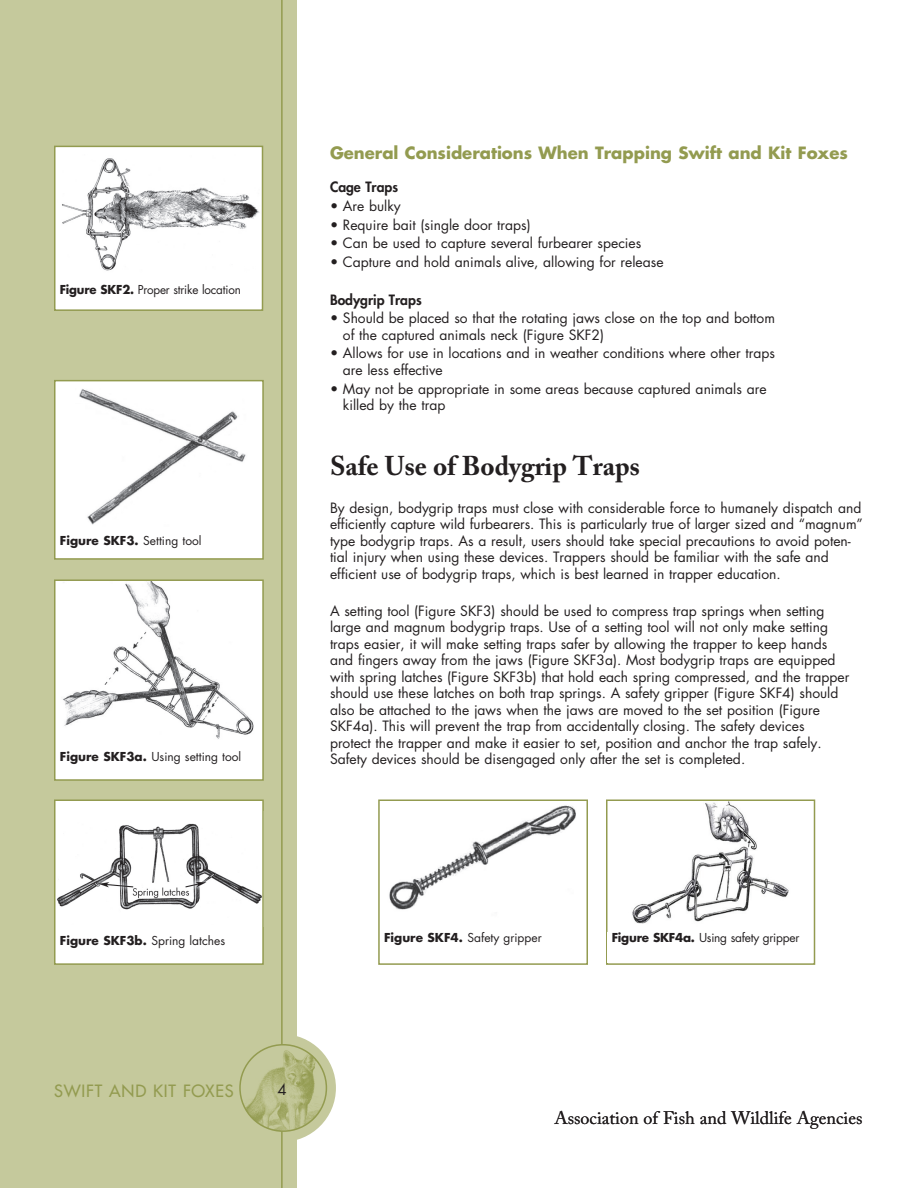
<style>
.page{position:relative;width:918px;height:1188px;background:#fff}
.page>*{position:absolute;margin:0;border:0;box-sizing:border-box;transform-origin:0 0}
.t1{font:700 27px "Adobe Caslon Pro";color:#231f20}
.t2{font:18px "Adobe Caslon Pro";color:#231f20}
.t3{font:700 16.5px "Futura Std";color:#939b50}
.t4{font:500 16.5px "Futura Std";letter-spacing:.05em;color:#939b50}
.t5{font:15px "Futura Std";color:#231f20}
.t6{font:13.8px/16.5px "Futura Std";color:#231f20}
.t7{font:800 13.8px "Futura Std";color:#231f20}
.t8{font:12px "Futura Std";color:#231f20}
.t9{font:12px "Futura Std";letter-spacing:-.02em;color:#231f20}
.t10{font:700 12px "Futura Std";color:#231f20}
.s1{font-weight:700}
.s2{font-weight:400}
</style>
<div class="page">
<div style="left:0;top:0;width:297px;height:1188px;background:#c5c99c"></div>
<div style="left:228px;top:1034px;width:108px;height:108px;background:#c5c99c;border-radius:50%"></div>
<hr style="left:281px;top:0;width:2px;height:1188px;background:#939b50">
<img style="left:389px;top:805px;width:187px;height:105px">
<div style="left:378px;top:800px;width:210px;height:165px;border:2px solid #939b50"></div>
<div style="left:55px;top:381px;width:208px;height:178px;background:#fff"></div>
<img style="left:79px;top:389px;width:167px;height:136px">
<div style="left:54px;top:380px;width:210px;height:180px;border:2px solid #939b50"></div>
<div style="left:55px;top:580px;width:208px;height:200px;background:#fff"></div>
<img style="left:63px;top:582px;width:191px;height:157px">
<div style="left:54px;top:579px;width:210px;height:202px;border:2px solid #939b50"></div>
<img style="left:632px;top:803px;width:157px;height:121px">
<div style="left:606px;top:800px;width:209px;height:165px;border:2px solid #939b50"></div>
<div style="left:608px;top:932px;width:196px;height:31px;background:#fff"></div>
<div style="left:55px;top:146px;width:207px;height:164px;background:#fff"></div>
<img style="left:62px;top:158px;width:198px;height:113px">
<div style="left:54px;top:146px;width:209px;height:165px;border:2px solid #939b50"></div>
<img style="left:240px;top:1045px;width:86px;height:86px;border-radius:43px">
<div style="left:239px;top:1044px;width:88px;height:88px;border:2px solid #939b50;border-radius:50%"></div>
<div style="left:55px;top:800px;width:208px;height:164px;background:#fff"></div>
<img style="left:57px;top:823px;width:204px;height:87px">
<div style="left:54px;top:800px;width:210px;height:165px;border:2px solid #939b50"></div>
<p class="t8" style="left:60px;top:282px;width:183px"><span class="s1">Figure SKF2.</span> Proper strike location</p>
<p class="t10" style="left:60px;top:533px;width:143px">Figure SKF3. <span class="s2">Setting tool</span></p>
<p class="t8" style="left:60px;top:749px;width:183px"><span class="s1">Figure SKF3a.</span> Using setting tool</p>
<p class="t3" style="left:330px;top:142px;width:519px">General Considerations When Trapping Swift and Kit Foxes</p>
<p class="t7" style="left:330px;top:179px;width:70px">Cage Traps</p>
<p class="t6" style="left:330px;top:198px;width:72px">• Are bulky</p>
<p class="t6" style="left:330px;top:217px;width:202px">• Require bait (single door traps)</p>
<p class="t6" style="left:330px;top:235px;width:313px">• Can be used to capture several furbearer species</p>
<p class="t6" style="left:330px;top:254px;width:335px">• Capture and hold animals alive, allowing for release</p>
<p class="t7" style="left:330px;top:291px;width:93px">Bodygrip Traps</p>
<p class="t6" style="left:343px;top:310px;width:434px;text-indent:-13px">• Should be placed so that the rotating jaws close on the top and bottom of the captured animals neck (Figure SKF2)</p>
<p class="t6" style="left:343px;top:345px;width:434px;text-indent:-13px">• Allows for use in locations and in weather conditions where other traps are less effective</p>
<p class="t6" style="left:343px;top:380px;width:425px;text-indent:-13px">• May not be appropriate in some areas because captured animals are killed by the trap</p>
<h1 class="t1" style="left:330px;top:450px;width:312px">Safe Use of Bodygrip Traps</h1>
<p class="t6" style="left:330px;top:499px;width:534px">By design, bodygrip traps must close with considerable force to humanely dispatch and efficiently capture wild furbearers. This is particularly true of larger sized and “magnum” type bodygrip traps. As a result, users should take special precautions to avoid poten&shy;tial injury when using these devices. Trappers should be familiar with the safe and efficient use of bodygrip traps, which is best learned in trapper education.</p>
<p class="t6" style="left:330px;top:603px;width:521px">A setting tool (Figure SKF3) should be used to compress trap springs when setting large and magnum bodygrip traps. Use of a setting tool will not only make setting traps easier, it will make setting traps safer by allowing the trapper to keep hands and fingers away from the jaws (Figure SKF3a). Most bodygrip traps are equipped with spring latches (Figure SKF3b) that hold each spring compressed, and the trapper should use these latches on both trap springs. A safety gripper (Figure SKF4) should also be attached to the jaws when the jaws are moved to the set position (Figure SKF4a). This will prevent the trap from accidentally closing. The safety devices<br>protect the trapper and make it easier to set, position and anchor the trap safely.<br>Safety devices should be disengaged only after the set is completed.</p>
<p class="t8" style="left:60px;top:933px;width:167px"><span class="s1">Figure SKF3b.</span> Spring latches</p>
<p class="t4" style="left:54px;top:1080px;width:181px">SWIFT AND KIT FOXES</p>
<p class="t5" style="left:277px;top:1080px;width:11px">4</p>
<p class="t8" style="left:384px;top:930px;width:159px"><span class="s1">Figure SKF4.</span> Safety gripper</p>
<p class="t9" style="left:612px;top:930px;width:189px"><span class="s1">Figure SKF4a.</span> Using safety gripper</p>
<h2 class="t2" style="left:554px;top:1107px;width:309px">Association of Fish and Wildlife Agencies</h2>
</div>
